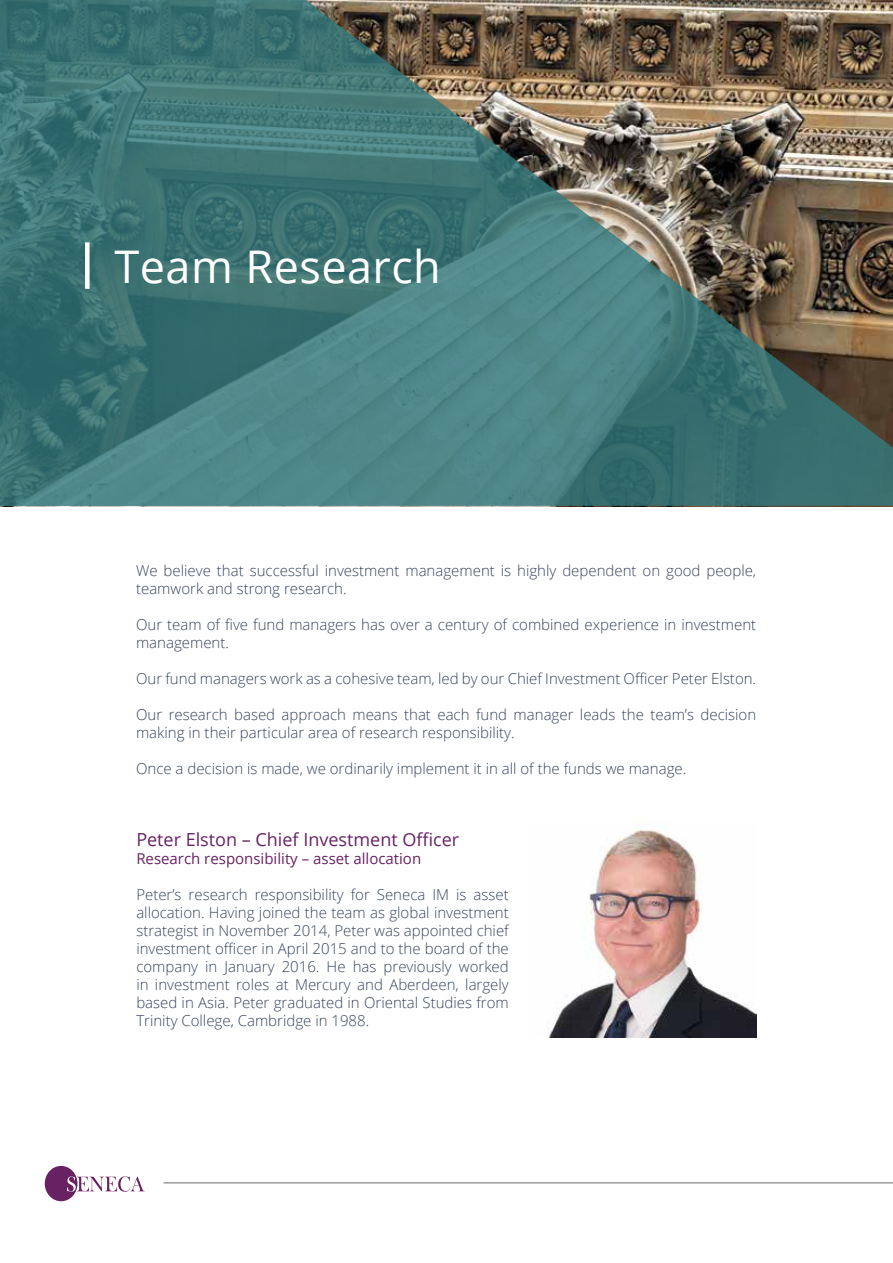
<style>
.page{position:relative;width:893px;height:1263px;background:#fff}
.page>*{position:absolute;margin:0;border:0;box-sizing:border-box;transform-origin:0 0}
.t1{font:45px "Open Sans";letter-spacing:.01em;color:#fff}
.t2{font:18px "Open Sans";color:#682264}
.t3{font:300 15px/18px "Open Sans";color:#37455e}
.t4{font:15px "Open Sans";color:#682264}
</style>
<div class="page">
<img style="left:549px;top:830px;width:207px;height:207px">
<svg style="left:0;top:0;width:893px;height:506px;background:#51746f"></svg>
<div style="left:85px;top:242px;width:5px;height:47px;background:#fff"></div>
<svg style="left:45px;top:1166px;width:100px;height:35px"></svg>
<hr style="left:164px;top:1182px;width:729px;height:1px;background:#9d9d9c">
<h1 class="t1" style="left:115px;top:236px;width:328px">Team Research</h1>
<p class="t3" style="left:136px;top:561px;width:622px">We believe that successful investment management is highly dependent on good people, teamwork and strong research.</p>
<p class="t3" style="left:136px;top:615px;width:622px">Our team of five fund managers has over a century of combined experience in investment management.</p>
<p class="t3" style="left:136px;top:669px;width:622px">Our fund managers work as a cohesive team, led by our Chief Investment Officer Peter Elston.</p>
<p class="t3" style="left:136px;top:705px;width:622px">Our research based approach means that each fund manager leads the team’s decision making in their particular area of research responsibility.</p>
<p class="t3" style="left:136px;top:759px;width:552px">Once a decision is made, we ordinarily implement it in all of the funds we manage.</p>
<p class="t2" style="left:136px;top:827px;width:324px">Peter Elston – Chief Investment Officer</p>
<p class="t4" style="left:136px;top:848px;width:286px">Research responsibility – asset allocation</p>
<p class="t3" style="left:136px;top:885px;width:374px;text-align:justify">Peter’s research responsibility for Seneca IM is asset allocation. Having joined the team as global investment strategist in November 2014, Peter was appointed chief investment officer in April 2015 and to the board of the company in January 2016. He has previously worked in investment roles at Mercury and Aberdeen, largely based in Asia. Peter graduated in Oriental Studies from Trinity College, Cambridge in 1988.</p>
</div>
